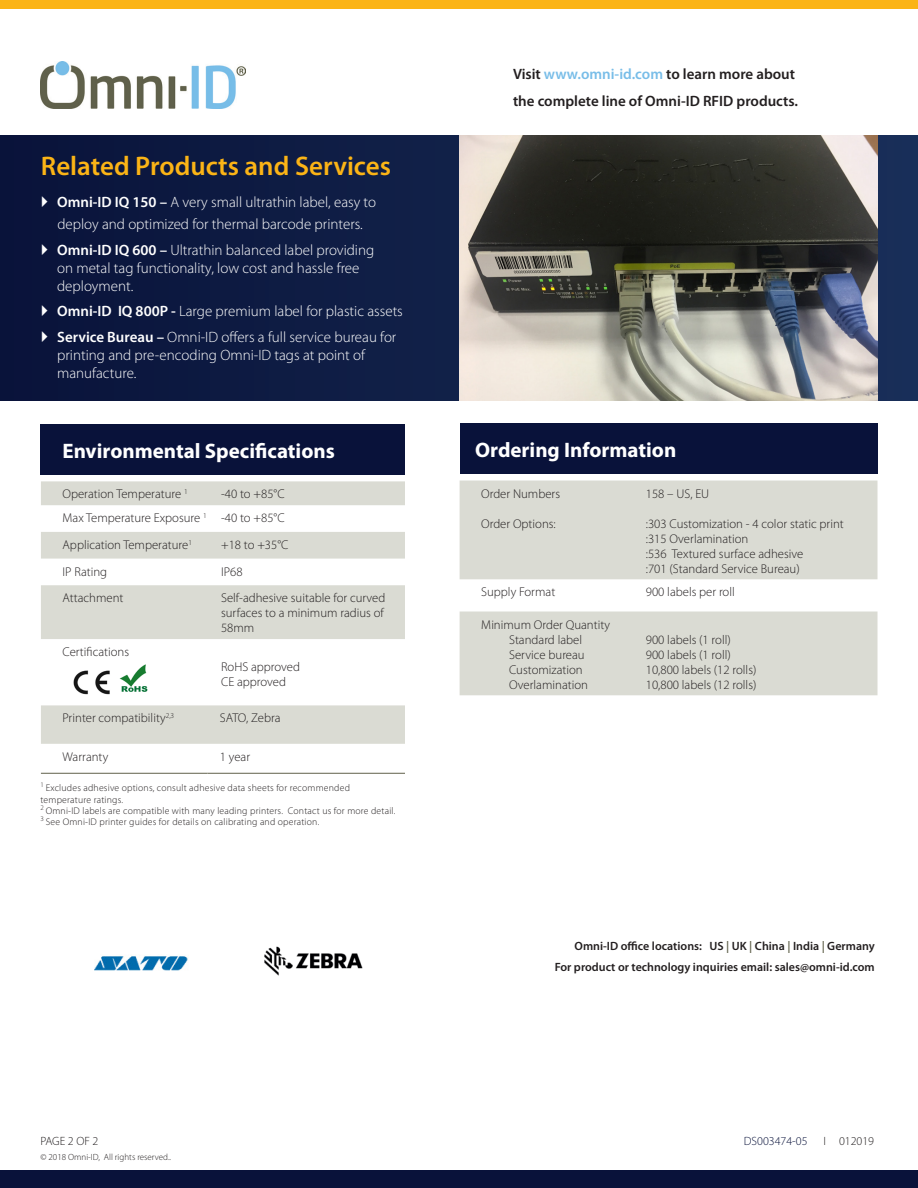
<style>
.page{position:relative;width:918px;height:1188px;background:#fff}
.page>*{position:absolute;margin:0;border:0;box-sizing:border-box;transform-origin:0 0}
._01_Heading{font:600 27px "Myriad Pro";color:#fbb416}
.Table_Body{font:700 21px "Myriad Pro";color:#fff}
.Table_Column_Head{font:700 21px "Myriad Pro";color:#fff}
._03_Bullet{font:300 15px/18px "Myriad Pro";color:#fff}
.t1{font:600 15px/27px "Myriad Pro";color:#231f20}
.Table_Body-2{font:300 12.75px/15px "Myriad Pro";color:#231f20;text-align:justify}
._03_Body{font:600 12px "Myriad Pro";color:#231f20}
.DocumentRev_Number{font:300 12px "Myriad Pro";color:#231f20}
.DocumentRev_Number-2{font:300 12px "Myriad Pro";color:#09123a}
.Table_Footnote{font:300 9.75px/11.2px "Myriad Pro";letter-spacing:.02em;color:#231f20}
.DocumentRev_Number-3{font:300 9px "Myriad Pro";color:#231f20}
.s1{font-weight:600}
.s2{color:#78bde8}
.s3{color:#60614b}
</style>
<div class="page">
<div style="left:0;top:1170px;width:918px;height:18px;background:#09123a"></div>
<img style="left:40px;top:62px;width:205px;height:46px">
<div style="left:0;top:0;width:918px;height:9px;background:#fbb416"></div>
<svg style="left:0;top:135px;width:918px;height:266px;background:#0e1b43"></svg>
<img style="left:459px;top:135px;width:419px;height:266px">
<div style="left:41px;top:424px;width:364px;height:51px;background:#09123a"></div>
<svg style="left:41px;top:481px;width:364px;height:263px;fill:#dadbd3"></svg>
<hr style="left:41px;top:773px;width:167px;height:1px;background:#60614b">
<hr style="left:208px;top:773px;width:197px;height:1px;background:#60614b">
<div style="left:460px;top:423px;width:418px;height:51px;background:#09123a"></div>
<svg style="left:460px;top:481px;width:418px;height:214px;background:#dfe0d9"></svg>
<img style="left:74px;top:670px;width:37px;height:25px">
<img style="left:120px;top:664px;width:29px;height:28px">
<img style="left:264px;top:946px;width:99px;height:30px">
<img style="left:94px;top:955px;width:94px;height:16px">
<svg style="left:42px;top:196px;width:22px;height:12px"></svg>
<svg style="left:42px;top:244px;width:22px;height:12px"></svg>
<svg style="left:42px;top:305px;width:22px;height:12px"></svg>
<svg style="left:42px;top:331px;width:22px;height:12px"></svg>
<p class="_01_Heading" style="left:41px;top:149px;width:352px">Related Products and Services</p>
<p class="_03_Bullet" style="left:57px;top:193px;width:321px"><span class="s1">Omni-ID IQ 150 –</span> A very small ultrathin label, easy to</p>
<p class="_03_Bullet" style="left:57px;top:215px;width:307px">deploy and optimized for thermal barcode printers.</p>
<p class="_03_Bullet" style="left:57px;top:241px;width:319px"><span class="s1">Omni-ID IQ 600 –</span> Ultrathin balanced label providing on metal tag functionality, low cost and hassle free deployment.</p>
<p class="_03_Bullet" style="left:57px;top:302px;width:347px"><span class="s1">Omni-ID IQ 800P -</span> Large premium label for plastic assets</p>
<p class="_03_Bullet" style="left:57px;top:328px;width:341px"><span class="s1">Service Bureau –</span> Omni-ID offers a full service bureau for printing and pre-encoding Omni-ID tags at point of manufacture.</p>
<p class="Table_Body" style="left:63px;top:439px;width:274px">Environmental Specifications</p>
<p class="Table_Body-2" style="left:63px;top:487px;width:127px">Operation Temperature <sup>1</sup></p>
<p class="Table_Body-2" style="left:221px;top:487px;width:65px">-40 to +85°C</p>
<p class="Table_Body-2" style="left:63px;top:510px;width:146px">Max Temperature Exposure <sup>1</sup></p>
<p class="Table_Body-2" style="left:221px;top:510px;width:65px">-40 to +85°C</p>
<p class="Table_Body-2" style="left:63px;top:537px;width:131px">Application Temperature<sup>1</sup></p>
<p class="Table_Body-2" style="left:221px;top:537px;width:69px">+18 to +35°C</p>
<p class="Table_Body-2" style="left:63px;top:564px;width:46px">IP Rating</p>
<p class="Table_Body-2" style="left:221px;top:564px;width:23px">IP68</p>
<p class="Table_Body-2" style="left:63px;top:590px;width:62px">Attachment</p>
<p class="Table_Body-2" style="left:221px;top:590px;width:166px">Self-adhesive suitable for curved surfaces to a minimum radius of 58mm</p>
<p class="Table_Body-2" style="left:63px;top:644px;width:68px">Certifications</p>
<p class="Table_Body-2" style="left:221px;top:659px;width:81px">RoHS approved</p>
<p class="Table_Body-2" style="left:221px;top:674px;width:67px">CE approved</p>
<p class="Table_Body-2" style="left:63px;top:711px;width:113px">Printer compatibility<sup>2,3</sup></p>
<p class="Table_Body-2" style="left:220px;top:711px;width:62px">SATO, Zebra</p>
<p class="Table_Body-2" style="left:63px;top:749px;width:47px">Warranty</p>
<p class="Table_Body-2" style="left:220px;top:749px;width:32px">1 year</p>
<p class="Table_Footnote" style="left:40px;top:782px;width:311px"><sup>1</sup> Excludes adhesive options, consult adhesive data sheets for recommended temperature ratings.</p>
<p class="Table_Footnote" style="left:40px;top:805px;width:356px"><sup>2</sup> Omni-ID labels are compatible with many leading printers. Contact us for more detail.</p>
<p class="Table_Footnote" style="left:40px;top:816px;width:280px"><sup>3</sup> See Omni-ID printer guides for details on calibrating and operation.</p>
<p class="DocumentRev_Number" style="left:40px;top:1134px;width:60px">PAGE 2 OF 2</p>
<p class="DocumentRev_Number-3" style="left:40px;top:1152px;width:132px">© 2018 Omni-ID, All rights reserved..</p>
<p class="t1" style="left:513px;top:60px;width:287px">Visit <span class="s2">www.omni-id.com</span> to learn more about the complete line of Omni-ID RFID products.</p>
<p class="Table_Column_Head" style="left:475px;top:438px;width:203px">Ordering Information</p>
<p class="Table_Body-2" style="left:481px;top:486px;width:80px">Order Numbers</p>
<p class="Table_Body-2" style="left:481px;top:516px;width:76px">Order Options:</p>
<p class="Table_Body-2" style="left:646px;top:486px;width:65px">158 – US, EU</p>
<p class="Table_Body-2" style="left:646px;top:516px;width:200px;text-align:left">:303 Customization - 4 color static print :315 Overlamination<br>:536 Textured surface adhesive<br>:701 (Standard Service Bureau)</p>
<p class="Table_Body-2" style="left:481px;top:585px;width:76px">Supply Format</p>
<p class="Table_Body-2" style="left:646px;top:585px;width:91px">900 labels per roll</p>
<p class="Table_Body-2" style="left:481px;top:617px;width:130px">Minimum Order Quantity</p>
<p class="Table_Body-2" style="left:509px;top:632px;width:74px">Standard label</p>
<p class="Table_Body-2" style="left:509px;top:647px;width:77px">Service bureau</p>
<p class="Table_Body-2" style="left:509px;top:662px;width:75px">Customization</p>
<p class="Table_Body-2" style="left:509px;top:677px;width:80px">Overlamination</p>
<p class="Table_Body-2" style="left:646px;top:632px;width:87px">900 labels (1 roll)</p>
<p class="Table_Body-2" style="left:646px;top:647px;width:87px">900 labels (1 roll)</p>
<p class="Table_Body-2" style="left:646px;top:662px;width:112px">10,800 labels (12 rolls)</p>
<p class="Table_Body-2" style="left:646px;top:677px;width:112px">10,800 labels (12 rolls)</p>
<p class="_03_Body" style="left:575px;top:938px;width:302px">Omni-ID office locations: US <span class="s3">|</span> UK <span class="s3">|</span> China <span class="s3">|</span> India <span class="s3">|</span> Germany</p>
<p class="_03_Body" style="left:555px;top:960px;width:322px">For product or technology inquiries email: sales@omni-id.com</p>
<p class="DocumentRev_Number-2" style="left:744px;top:1134px;width:65px">DS003474-05</p>
<p class="DocumentRev_Number" style="left:823px;top:1134px;width:52px">I 012019</p>
</div>
